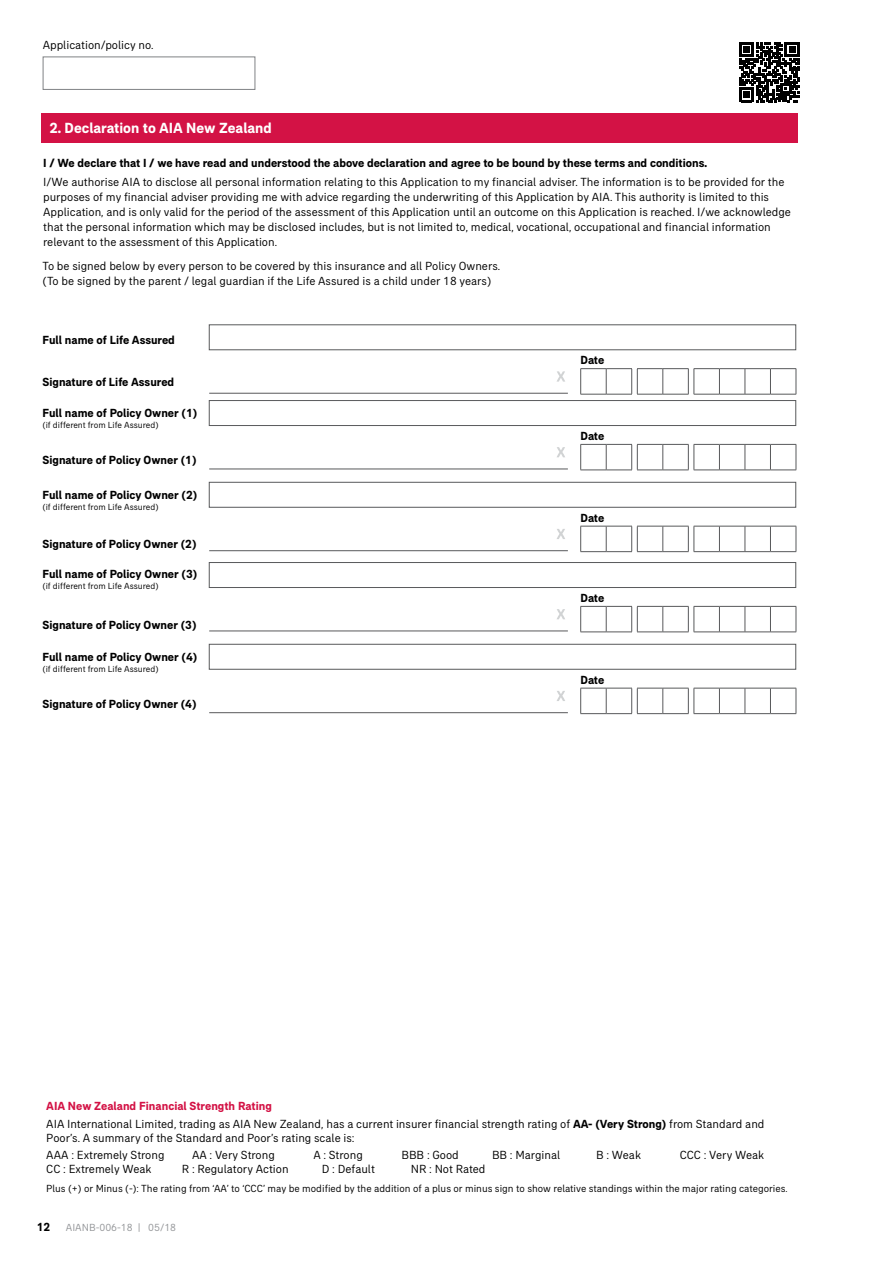
<style>
.page{position:relative;width:893px;height:1263px;background:#fff}
.page>*{position:absolute;margin:0;border:0;box-sizing:border-box;transform-origin:0 0}
.t1{font:700 15px "AIA Everest";color:#fff}
.t2{font:12px/15px "AIA Everest";color:#000}
.t3{font:700 12px "AIA Everest";color:#000}
.t4{font:10.5px "AIA Everest";color:#000}
.t5{font:10.5px "AIA Everest";color:#939598}
.t6{font:9px "AIA Everest";color:#000}
.s1{font-weight:700;color:#d31245}
.s2{font-weight:700}
</style>
<div class="page">
<hr style="left:209px;top:393px;width:359px;height:1px;background:#58595b">
<div style="left:209px;top:325px;width:587px;height:25px;background:#fff;border:1px solid #58595b"></div>
<svg style="left:557px;top:371px;width:8px;height:11px"></svg>
<svg style="left:580px;top:368px;width:217px;height:27px"></svg>
<hr style="left:209px;top:469px;width:359px;height:1px;background:#58595b">
<div style="left:209px;top:400px;width:587px;height:26px;background:#fff;border:1px solid #58595b"></div>
<svg style="left:557px;top:447px;width:8px;height:10px"></svg>
<svg style="left:580px;top:444px;width:217px;height:27px"></svg>
<hr style="left:209px;top:550px;width:359px;height:1px;background:#58595b">
<div style="left:209px;top:482px;width:587px;height:25px;background:#fff;border:1px solid #58595b"></div>
<svg style="left:557px;top:529px;width:8px;height:10px"></svg>
<svg style="left:580px;top:526px;width:217px;height:26px"></svg>
<hr style="left:209px;top:631px;width:359px;height:1px;background:#58595b">
<div style="left:209px;top:562px;width:587px;height:26px;background:#fff;border:1px solid #58595b"></div>
<svg style="left:557px;top:609px;width:8px;height:10px"></svg>
<svg style="left:580px;top:606px;width:217px;height:27px"></svg>
<hr style="left:209px;top:712px;width:359px;height:1px;background:#58595b">
<div style="left:209px;top:644px;width:587px;height:25px;background:#fff;border:1px solid #58595b"></div>
<svg style="left:557px;top:691px;width:8px;height:10px"></svg>
<svg style="left:580px;top:688px;width:217px;height:26px"></svg>
<div style="left:41px;top:113px;width:757px;height:30px;background:#d31245"></div>
<div style="left:43px;top:57px;width:212px;height:33px;border:1px solid #808285"></div>
<svg style="left:739px;top:42px;width:60px;height:60px"></svg>
<p class="t2" style="left:43px;top:37px;width:112px">Application/policy no.</p>
<p class="t1" style="left:49px;top:120px;width:224px">2. Declaration to AIA New Zealand</p>
<p class="t3" style="left:43px;top:156px;width:665px">I / We declare that I / we have read and understood the above declaration and agree to be bound by these terms and conditions.</p>
<p class="t2" style="left:43px;top:174px;width:749px">I/We authorise AIA to disclose all personal information relating to this Application to my financial adviser. The information is to be provided for the purposes of my financial adviser providing me with advice regarding the underwriting of this Application by AIA. This authority is limited to this Application, and is only valid for the period of the assessment of this Application until an outcome on this Application is reached. I/we acknowledge that the personal information which may be disclosed includes, but is not limited to, medical, vocational, occupational and financial information relevant to the assessment of this Application.</p>
<p class="t2" style="left:43px;top:258px;width:459px">To be signed below by every person to be covered by this insurance and all Policy Owners. (To be signed by the parent / legal guardian if the Life Assured is a child under 18 years)</p>
<p class="t3" style="left:43px;top:333px;width:134px">Full name of Life Assured</p>
<p class="t3" style="left:43px;top:375px;width:133px">Signature of Life Assured</p>
<p class="t3" style="left:43px;top:406px;width:156px">Full name of Policy Owner (1)</p>
<p class="t6" style="left:43px;top:420px;width:118px">(if different from Life Assured)</p>
<p class="t3" style="left:43px;top:453px;width:155px">Signature of Policy Owner (1)</p>
<p class="t3" style="left:43px;top:488px;width:156px">Full name of Policy Owner (2)</p>
<p class="t6" style="left:43px;top:502px;width:118px">(if different from Life Assured)</p>
<p class="t3" style="left:43px;top:537px;width:155px">Signature of Policy Owner (2)</p>
<p class="t3" style="left:43px;top:567px;width:156px">Full name of Policy Owner (3)</p>
<p class="t6" style="left:43px;top:580px;width:118px">(if different from Life Assured)</p>
<p class="t3" style="left:43px;top:618px;width:155px">Signature of Policy Owner (3)</p>
<p class="t3" style="left:43px;top:650px;width:156px">Full name of Policy Owner (4)</p>
<p class="t6" style="left:43px;top:664px;width:118px">(if different from Life Assured)</p>
<p class="t3" style="left:43px;top:697px;width:155px">Signature of Policy Owner (4)</p>
<p class="t3" style="left:580px;top:353px;width:25px">Date</p>
<p class="t3" style="left:580px;top:429px;width:25px">Date</p>
<p class="t3" style="left:580px;top:511px;width:25px">Date</p>
<p class="t3" style="left:580px;top:591px;width:25px">Date</p>
<p class="t3" style="left:580px;top:672px;width:25px">Date</p>
<p class="t2" style="left:46px;top:1097px;width:720px;line-height:17.7px"><span class="s1">AIA New Zealand Financial Strength Rating<br></span>AIA International Limited, trading as AIA New Zealand, has a current insurer financial strength rating of <span class="s2">AA- (Very Strong)</span> from Standard and</p>
<p class="t2" style="left:46px;top:1128px;width:310px;line-height:17.7px">Poor’s. A summary of the Standard and Poor’s rating scale is:<br>AAA : Extremely Strong</p>
<p class="t2" style="left:192px;top:1148px;width:84px">AA : Very Strong</p>
<p class="t2" style="left:313px;top:1148px;width:51px">A : Strong</p>
<p class="t2" style="left:401px;top:1148px;width:59px">BBB : Good</p>
<p class="t2" style="left:492px;top:1148px;width:70px">BB : Marginal</p>
<p class="t2" style="left:596px;top:1148px;width:46px">B : Weak</p>
<p class="t2" style="left:680px;top:1148px;width:86px">CCC : Very Weak</p>
<p class="t2" style="left:46px;top:1161px;width:107px">CC : Extremely Weak</p>
<p class="t2" style="left:182px;top:1161px;width:108px">R : Regulatory Action</p>
<p class="t2" style="left:322px;top:1161px;width:55px">D : Default</p>
<p class="t2" style="left:411px;top:1161px;width:76px">NR : Not Rated</p>
<p class="t4" style="left:46px;top:1182px;width:743px">Plus (+) or Minus (-): The rating from ‘AA’ to ‘CCC’ may be modified by the addition of a plus or minus sign to show relative standings within the major rating categories.</p>
<p class="t3" style="left:37px;top:1220px;width:15px">12</p>
<p class="t5" style="left:66px;top:1221px;width:112px">AIANB-006-18 | 05/18</p>
</div>
